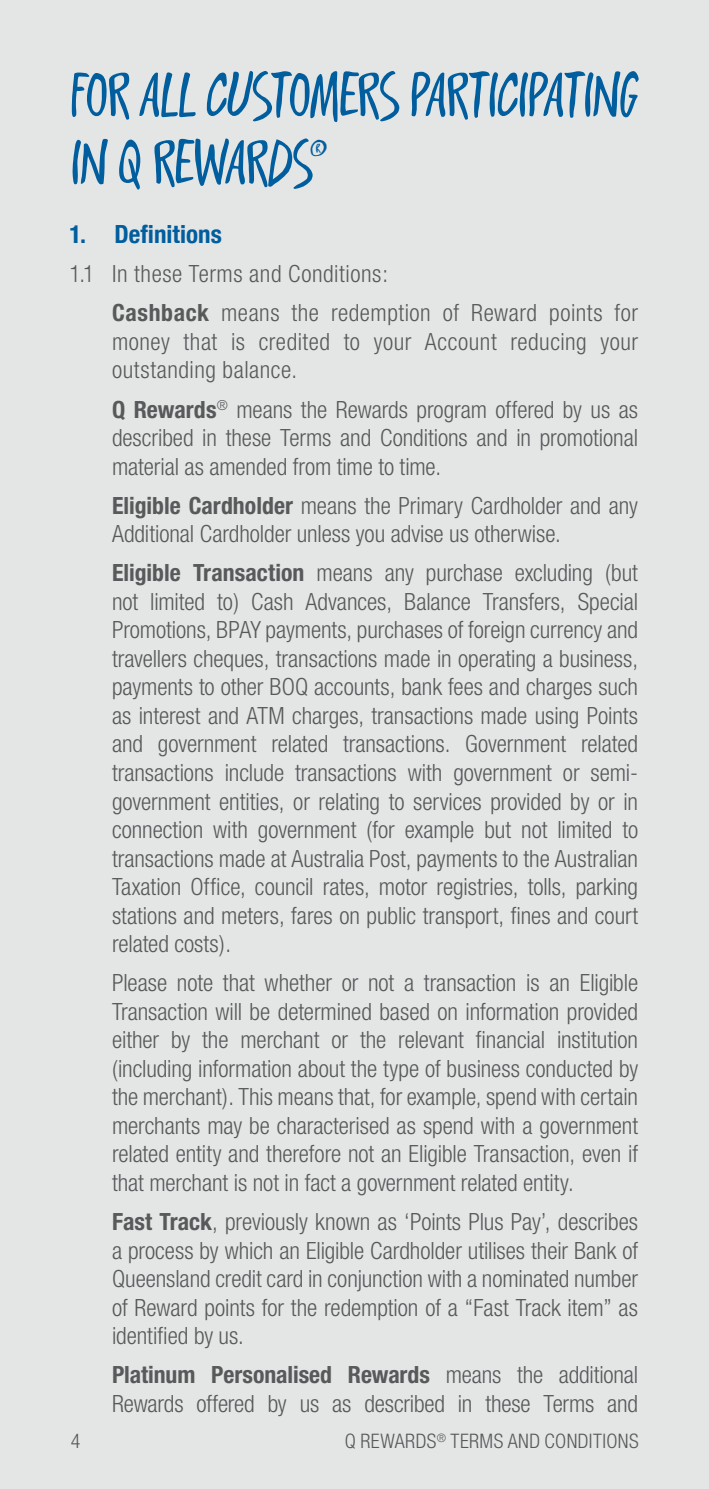
<style>
.page{position:relative;width:709px;height:1489px;background:#fff}
.page>*{position:absolute;margin:0;border:0;box-sizing:border-box;transform-origin:0 0}
.t1{font:57.5px/67.5px "BOQ Brush V3";letter-spacing:-.025em;color:#005e9e}
.t2{font:700 condensed 25px "Helvetica Neue";color:#005e9e}
.t3{font:300 condensed 23.75px/28.5px "Helvetica Neue";color:#58595b;text-align:justify}
.t4{font:300 condensed 23.75px/39.2px "Helvetica Neue";letter-spacing:.02em;color:#58595b}
.t5{font:300 condensed 20px "Helvetica Neue LT Com";letter-spacing:.02em;color:#58595b}
.s1{font-weight:700}
</style>
<div class="page">
<div style="left:0;top:0;width:709px;height:1488px;background:#e4e5e5"></div>
<h1 class="t1" style="left:69px;top:59px;width:570px">FOR ALL CUSTOMERS PARTICIPATING<br>IN Q REWARDS<sup>®</sup></h1>
<p class="t2" style="left:69px;top:213px;width:154px">1. Definitions</p>
<p class="t4" style="left:112px;top:254px;width:527px;text-indent:-43px">1.1 In these Terms and Conditions:<br><span class="s1">Cashback</span> means the redemption of Reward points for</p>
<p class="t4" style="left:112px;top:327px;width:527px;line-height:28.5px">money that is credited to your Account reducing your outstanding balance.</p>
<p class="t3" style="left:112px;top:394px;width:527px"><span class="s1">Q Rewards</span><sup>®</sup> means the Rewards program offered by us as described in these Terms and Conditions and in promotional material as amended from time to time.</p>
<p class="t3" style="left:112px;top:491px;width:527px"><span class="s1">Eligible Cardholder</span> means the Primary Cardholder and any<br>Additional Cardholder unless you advise us otherwise.</p>
<p class="t3" style="left:112px;top:558px;width:527px"><span class="s1">Eligible Transaction</span> means any purchase excluding (but not limited to) Cash Advances, Balance Transfers, Special Promotions, BPAY payments, purchases of foreign currency and travellers cheques, transactions made in operating a business, payments to other BOQ accounts, bank fees and charges such as interest and ATM charges, transactions made using Points and government related transactions. Government related transactions include transactions with government or semi&shy;government entities, or relating to services provided by or in connection with government (for example but not limited to transactions made at Australia Post, payments to the Australian Taxation Office, council rates, motor registries, tolls, parking stations and meters, fares on public transport, fines and court related costs).</p>
<p class="t3" style="left:112px;top:968px;width:527px">Please note that whether or not a transaction is an Eligible Transaction will be determined based on information provided either by the merchant or the relevant financial institution (including information about the type of business conducted by the merchant). This means that, for example, spend with certain merchants may be characterised as spend with a government related entity and therefore not an Eligible Transaction, even if that merchant is not in fact a government related entity.</p>
<p class="t3" style="left:112px;top:1207px;width:527px"><span class="s1">Fast Track</span>, previously known as ‘Points Plus Pay’, describes a process by which an Eligible Cardholder utilises their Bank of Queensland credit card in conjunction with a nominated number of Reward points for the redemption of a “Fast Track item” as identified by us.</p>
<p class="t3" style="left:112px;top:1360px;width:527px"><span class="s1">Platinum Personalised Rewards</span> means the additional<br>Rewards offered by us as described in these Terms and</p>
<p class="t5" style="left:71px;top:1429px;width:11px">4</p>
<p class="t5" style="left:345px;top:1429px;width:295px">Q REWARDS<sup>®</sup> TERMS AND CONDITIONS</p>
</div>
